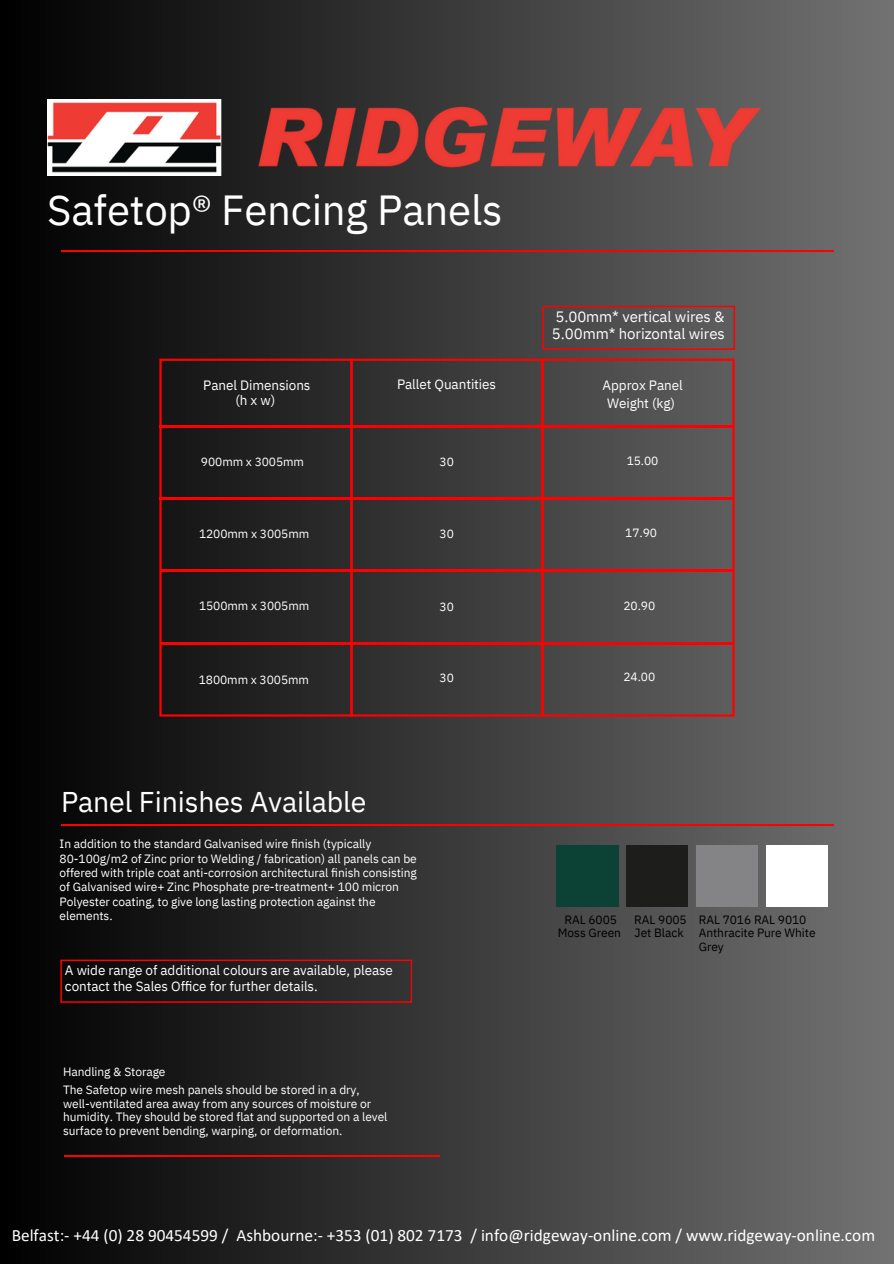
<style>
.page{position:relative;width:894px;height:1264px;background:#fff}
.page>*{position:absolute;margin:0;border:0;box-sizing:border-box;transform-origin:0 0}
.t1{font:42px "IBM Plex Sans";letter-spacing:-.005em;color:#fff}
.t2{font:28.5px "IBM Plex Sans";letter-spacing:-.005em;color:#fff}
.t3{font:17.25px "Calibri";color:#fff}
.t4{font:15px/16.8px "IBM Plex Sans";letter-spacing:-.005em;color:#fff}
.t5{font:13.5px/15.8px "IBM Plex Sans";letter-spacing:-.005em;color:#fff;text-align:center}
.t6{font:12px/18px "IBM Plex Sans";letter-spacing:-.005em;color:#fff}
.t7{font:12px/13.5px "IBM Plex Sans";letter-spacing:-.005em;color:#000}
</style>
<div class="page">
<div style="left:0;top:0;width:893px;height:1263px;background:linear-gradient(to right,#010000,#727272)"></div>
<hr style="left:64px;top:1155px;width:375px;height:1px;background:#f00">
<svg style="left:60px;top:959px;width:352px;height:43px;background:#2b1c1c"></svg>
<svg style="left:542px;top:306px;width:192px;height:44px;background:#5c4c4c"></svg>
<svg style="left:159px;top:358px;width:191px;height:358px;background:#281f1f"></svg>
<svg style="left:543px;top:358px;width:191px;height:358px;background:#584e4e"></svg>
<svg style="left:350px;top:358px;width:193px;height:358px;background:#423636"></svg>
<hr style="left:160px;top:497px;width:572px;height:2px;background:#f00">
<hr style="left:161px;top:569px;width:572px;height:3px;background:#f00">
<hr style="left:161px;top:642px;width:572px;height:2px;background:#f00">
<hr style="left:61px;top:250px;width:772px;height:2px;background:#f00">
<hr style="left:61px;top:824px;width:772px;height:1px;background:#f00">
<div style="left:556px;top:845px;width:62px;height:61px;background:#0c4236"></div>
<div style="left:626px;top:845px;width:61px;height:61px;background:#1d1e1b"></div>
<div style="left:696px;top:845px;width:61px;height:61px;background:#848385"></div>
<div style="left:766px;top:845px;width:61px;height:61px;background:#fff"></div>
<img style="left:47px;top:100px;width:712px;height:75px">
<h1 class="t1" style="left:47px;top:182px;width:457px">Safetop® Fencing Panels</h1>
<p class="t4" style="left:552px;top:308px;width:174px">5.00mm* vertical wires &amp;<br>5.00mm* horizontal wires</p>
<p class="t5" style="left:203px;top:377px;width:109px">Panel Dimensions (h x w)</p>
<p class="t5" style="left:397px;top:376px;width:101px">Pallet Quantities</p>
<p class="t5" style="left:602px;top:376px;width:82px;line-height:18px">Approx Panel<br>Weight (kg)</p>
<h5 class="t6" style="left:201px;top:452px;width:105px">900mm x 3005mm</h5>
<h4 class="t6" style="left:439px;top:452px;width:16px">30</h4>
<p class="t6" style="left:626px;top:452px;width:33px">15.00</p>
<p class="t6" style="left:199px;top:524px;width:112px">1200mm x 3005mm</p>
<h5 class="t6" style="left:439px;top:524px;width:16px">30</h5>
<p class="t6" style="left:625px;top:523px;width:33px">17.90</p>
<p class="t6" style="left:199px;top:596px;width:112px">1500mm x 3005mm</p>
<p class="t6" style="left:439px;top:598px;width:16px">30</p>
<p class="t6" style="left:623px;top:596px;width:33px">20.90</p>
<p class="t6" style="left:199px;top:671px;width:112px">1800mm x 3005mm</p>
<p class="t6" style="left:439px;top:668px;width:16px">30</p>
<p class="t6" style="left:623px;top:667px;width:33px">24.00</p>
<p class="t2" style="left:61px;top:782px;width:307px">Panel Finishes Available</p>
<p class="t6" style="left:60px;top:834px;width:313px">In addition to the standard Galvanised wire finish (typically</p>
<h5 class="t6" style="left:60px;top:849px;width:358px">80-100g/m2 of Zinc prior to Welding / fabrication) all panels can be</h5>
<p class="t6" style="left:60px;top:863px;width:358px">offered with triple coat anti-corrosion architectural finish consisting</p>
<p class="t6" style="left:60px;top:878px;width:341px">of Galvanised wire+ Zinc Phosphate pre-treatment+ 100 micron</p>
<p class="t6" style="left:60px;top:892px;width:317px">Polyester coating, to give long lasting protection against the</p>
<p class="t6" style="left:60px;top:906px;width:55px">elements.</p>
<p class="t5" style="left:65px;top:962px;width:329px;text-align:left">A wide range of additional colours are available, please contact the Sales Office for further details.</p>
<p class="t6" style="left:63px;top:1062px;width:298px">Handling &amp; Storage<br>The Safetop wire mesh panels should be stored in a dry,</p>
<p class="t6" style="left:63px;top:1093px;width:309px">well-ventilated area away from any sources of moisture or</p>
<h2 class="t6" style="left:63px;top:1107px;width:326px">humidity. They should be stored flat and supported on a level</h2>
<p class="t6" style="left:63px;top:1120px;width:281px">surface to prevent bending, warping, or deformation.</p>
<p class="t7" style="left:557px;top:912px;width:65px;text-align:center">RAL 6005<br>Moss Green</p>
<h5 class="t7" style="left:634px;top:912px;width:54px">RAL 9005<br>Jet Black</h5>
<p class="t7" style="left:698px;top:912px;width:118px">RAL 7016 RAL 9010<br>Anthracite Pure White<br>Grey</p>
<h3 class="t3" style="left:12px;top:1227px;width:864px">Belfast:- +44 (0) 28 90454599 / Ashbourne:- +353 (01) 802 7173 / info@ridgeway-online.com / www.ridgeway-online.com</h3>
</div>
